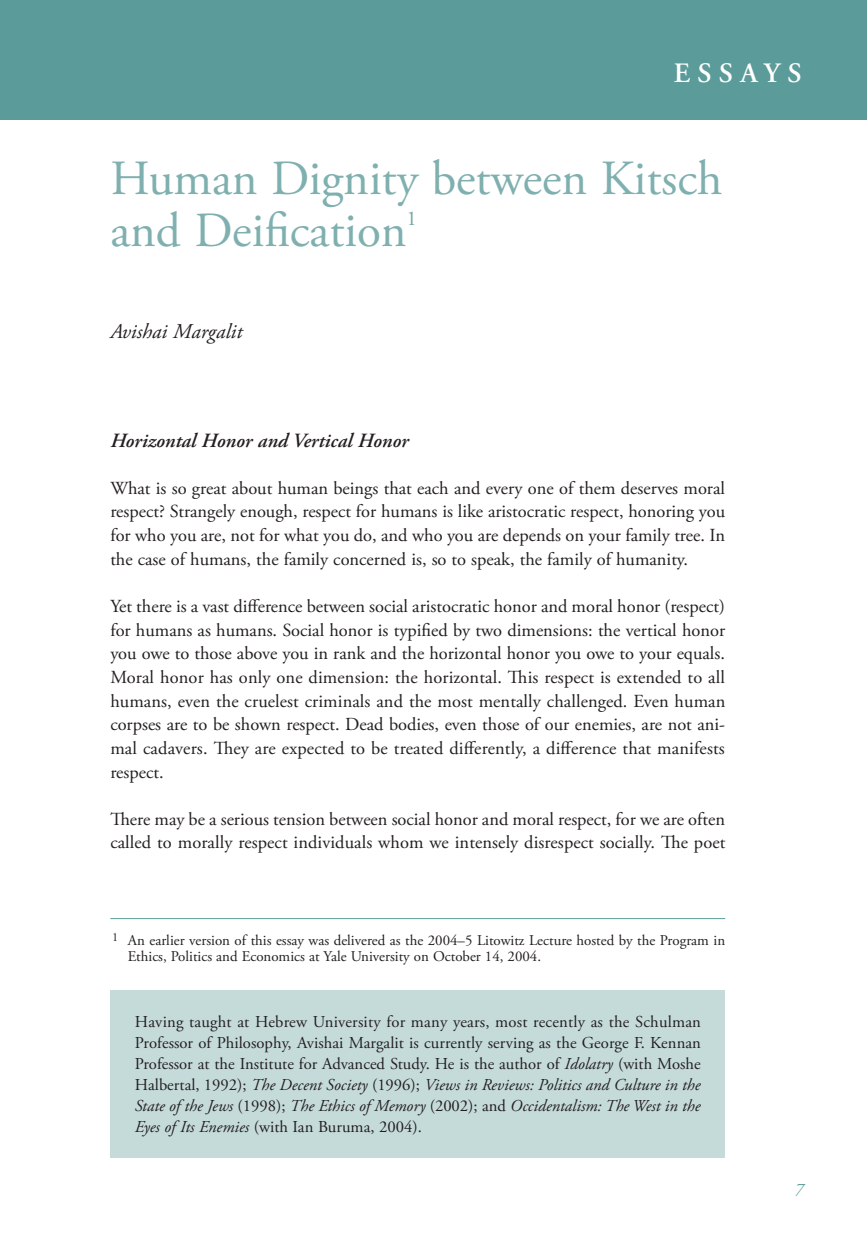
<style>
.page{position:relative;width:867px;height:1245px;background:#fff}
.page>*{position:absolute;margin:0;border:0;box-sizing:border-box;transform-origin:0 0}
.t1{font:49px/52.5px "Adobe Garamond Pro";color:#7fb0af}
.t2{font:600 28px "Adobe Garamond Pro";color:#fff}
.t3{font:italic 21px "Adobe Garamond Pro";color:#231f20}
.t4{font:21px "Adobe Garamond Pro";color:#71a7a5}
.t5{font:italic 600 20.12px "Adobe Garamond Pro";color:#231f20}
.t6{font:18.38px/23.6px "Adobe Garamond Pro";color:#231f20;text-align:justify}
.t7{font:italic 17.5px "Adobe Garamond Pro";color:#5b9b99}
.t8{font:16.62px/21px "Adobe Garamond Pro";color:#231f20;text-align:justify}
.t9{font:14.88px/16.6px "Adobe Garamond Pro";color:#231f20}
.s1{font-style:italic}
</style>
<div class="page">
<div style="left:110px;top:990px;width:615px;height:167px;background:#c5dbda"></div>
<div style="left:0;top:0;width:866px;height:120px;background:#5b9b99"></div>
<hr style="left:110px;top:918px;width:614px;height:1px;background:#5b9b99">
<h2 class="t2" style="left:673px;top:57px;width:23px">ESSAYS</h2>
<h1 class="t1" style="left:110px;top:154px;width:613px">Human Dignity between Kitsch and Deification</h1>
<p class="t4" style="left:406px;top:206px;width:12px">1</p>
<p class="t3" style="left:110px;top:319px;width:133px">Avishai Margalit</p>
<p class="t5" style="left:110px;top:428px;width:300px">Horizontal Honor and Vertical Honor</p>
<p class="t6" style="left:110px;top:477px;width:616px">What is so great about human beings that each and every one of them deserves moral respect? Strangely enough, respect for humans is like aristocratic respect, honoring you for who you are, not for what you do, and who you are depends on your family tree. In the case of humans, the family concerned is, so to speak, the family of humanity.</p>
<p class="t6" style="left:110px;top:595px;width:616px">Yet there is a vast difference between social aristocratic honor and moral honor (respect) for humans as humans. Social honor is typified by two dimensions: the vertical honor you owe to those above you in rank and the horizontal honor you owe to your equals.<br>Moral honor has only one dimension: the horizontal. This respect is extended to all humans, even the cruelest criminals and the most mentally challenged. Even human corpses are to be shown respect. Dead bodies, even those of our enemies, are not ani&shy;mal cadavers. They are expected to be treated differently, a difference that manifests respect.</p>
<p class="t6" style="left:110px;top:807px;width:616px">There may be a serious tension between social honor and moral respect, for we are often called to morally respect individuals whom we intensely disrespect socially. The poet</p>
<p class="t9" style="left:128px;top:932px;width:598px;text-indent:-16px"><sup>1</sup> An earlier version of this essay was delivered as the 2004–5 Litowitz Lecture hosted by the Program in<br>Ethics, Politics and Economics at Yale University on October 14, 2004.</p>
<p class="t8" style="left:135px;top:1011px;width:567px">Having taught at Hebrew University for many years, most recently as the Schulman Professor of Philosophy, Avishai Margalit is currently serving as the George F. Kennan Professor at the Institute for Advanced Study. He is the author of <span class="s1">Idolatry</span> (with Moshe Halbertal, 1992); <span class="s1">The Decent Society</span> (1996); <span class="s1">Views in Reviews: Politics and Culture in the State of the Jews</span> (1998); <span class="s1">The Ethics of Memory</span> (2002); and <span class="s1">Occidentalism: The West in the Eyes of Its Enemies</span> (with Ian Buruma, 2004).</p>
<p class="t7" style="left:794px;top:1178px;width:10px">7</p>
</div>
